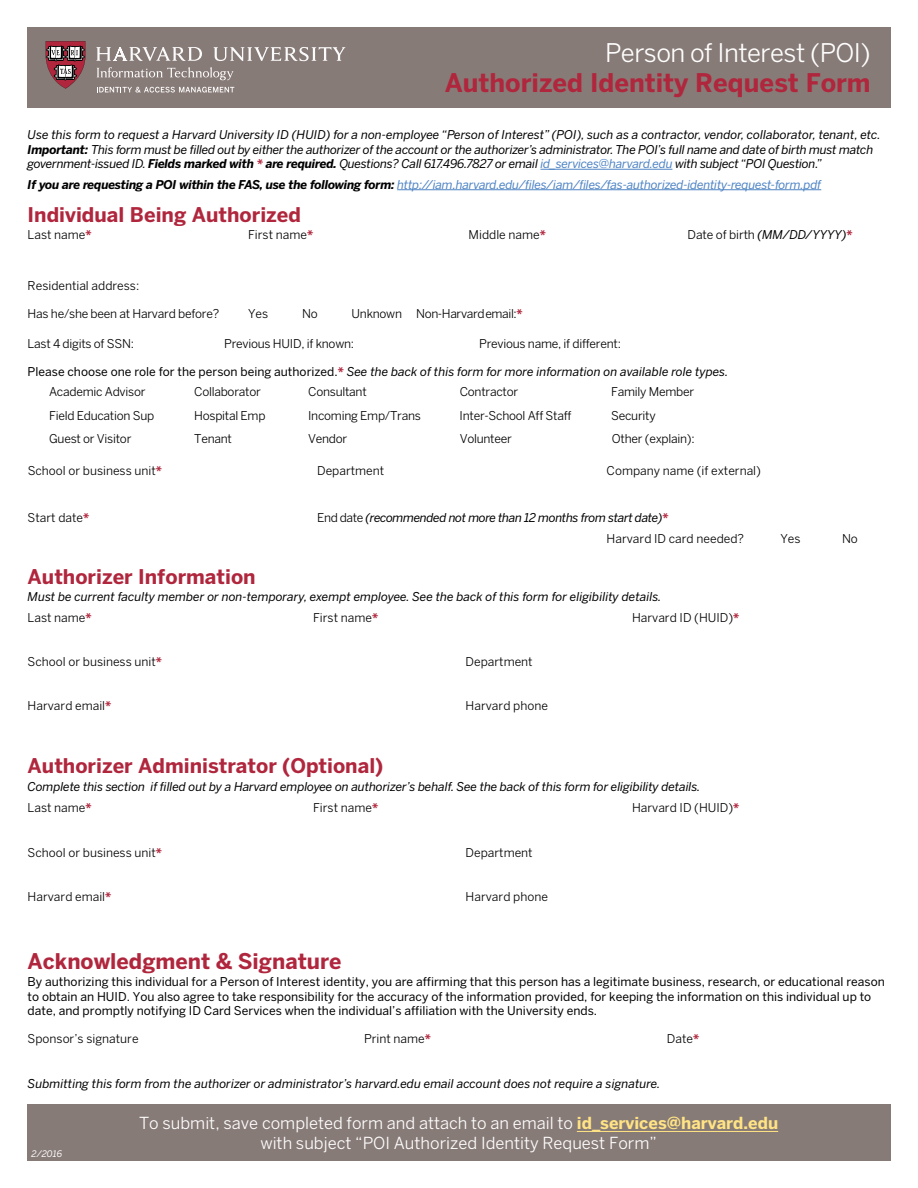
<style>
.page{position:relative;width:918px;height:1188px;background:#fff}
.page>*{position:absolute;margin:0;border:0;box-sizing:border-box;transform-origin:0 0}
.t1{font:700 25.5px "Benton Sans";color:#b0263d}
.t2{font:25.5px "Benton Sans";letter-spacing:-.02em;color:#fff}
.t3{font:700 21.45px "Benton Sans";color:#b0263d}
.t4{font:700 20.1px "Benton Sans";color:#b0263d}
.t5{font:16.5px/19.5px "Benton Sans";color:#fff;text-align:center}
.t6{font:italic 12px/14.4px "Benton Sans";letter-spacing:-.01em;color:#000}
.t7{font:12px/14.4px "Benton Sans";color:#000}
.t8{font:12px "Benton Sans";color:#000}
.t9{font:12px "Benton Sans";letter-spacing:-.02em;color:#000}
.t10{font:italic 12px "Benton Sans";letter-spacing:-.02em;color:#4f84c4}
.t11{font:italic 12px/20.9px "Benton Sans";letter-spacing:-.03em;color:#000}
.t12{font:12px "Benton Sans";letter-spacing:-.03em;color:#000}
.t13{font:italic 9px "Benton Sans";color:#fff}
.s1{font-weight:700}
.s2{font-weight:700;color:#b0263d}
.s3{color:#4f84c4}
.s4{font-weight:700;color:#000}
.s5{font-style:normal}
.s6{font-weight:700;font-style:normal;color:#b0263d}
.s7{font-weight:700;color:#ffe384}
</style>
<div class="page">
<hr style="left:540px;top:169px;width:132px;height:1px;background:#4f84c4">
<hr style="left:397px;top:189px;width:424px;height:1px;background:#4f84c4">
<div style="left:28px;top:27px;width:863px;height:81px;background:#877b77"></div>
<svg style="left:97px;top:67px;width:137px;height:13px"></svg>
<svg style="left:96px;top:47px;width:106px;height:14px"></svg>
<svg style="left:46px;top:41px;width:39px;height:48px"></svg>
<svg style="left:213px;top:47px;width:132px;height:14px"></svg>
<svg style="left:97px;top:87px;width:137px;height:6px"></svg>
<div style="left:27px;top:1105px;width:863px;height:56px;background:#877b77"></div>
<hr style="left:577px;top:1131px;width:201px;height:1px;background:#ffe384">
<h1 class="t2" style="left:605px;top:38px;width:267px">Person of Interest (POI)</h1>
<h1 class="t1" style="left:445px;top:67px;width:428px">Authorized Identity Request Form</h1>
<p class="t6" style="left:28px;top:127px;width:855px">Use this form to request a Harvard University ID (HUID) for a non-employee “Person of Interest” (POI), such as a contractor, vendor, collaborator, tenant, etc.<br><span class="s1">Important:</span> This form must be filled out by either the authorizer of the account or the authorizer’s administrator. The POI’s full name and date of birth must match government-issued ID. <span class="s1">Fields marked with</span> <span class="s2">*</span> <span class="s1">are required.</span> Questions? Call 617.496.7827 or email <span class="s3">id_services@harvard.edu</span> with subject “POI Question.”</p>
<p class="t10" style="left:28px;top:177px;width:795px"><span class="s4">If you are requesting a POI within the FAS, use the following form:</span> http://iam.harvard.edu/files/iam/files/fas-authorized-identity-request-form.pdf</p>
<h3 class="t4" style="left:28px;top:202px;width:275px">Individual Being Authorized</h3>
<p class="t8" style="left:28px;top:228px;width:65px">Last name<span class="s2">*</span></p>
<p class="t8" style="left:248px;top:228px;width:67px">First name<span class="s2">*</span></p>
<p class="t8" style="left:469px;top:228px;width:79px">Middle name<span class="s2">*</span></p>
<p class="t6" style="left:688px;top:227px;width:166px"><span class="s5">Date of birth</span> (MM/DD/YYYY)<span class="s6">*</span></p>
<p class="t8" style="left:28px;top:279px;width:113px">Residential address:</p>
<p class="t9" style="left:28px;top:307px;width:193px">Has he/she been at Harvard before?</p>
<p class="t8" style="left:248px;top:307px;width:22px">Yes</p>
<p class="t8" style="left:302px;top:307px;width:17px">No</p>
<p class="t12" style="left:352px;top:307px;width:173px">Unknown Non-Harvard email:<span class="s2">*</span></p>
<p class="t9" style="left:28px;top:336px;width:108px">Last 4 digits of SSN:</p>
<p class="t9" style="left:224px;top:336px;width:131px">Previous HUID, if known:</p>
<p class="t9" style="left:479px;top:336px;width:143px">Previous name, if different:</p>
<p class="t6" style="left:49px;top:361px;width:681px;line-height:20.5px;text-indent:-21px"><span class="s5">Please choose one role for the person being authorized.</span><span class="s6">*</span> See the back of this form for more information on available role types.<br><span class="s5">Academic Advisor</span></p>
<p class="t9" style="left:194px;top:385px;width:68px">Collaborator</p>
<p class="t9" style="left:308px;top:385px;width:60px">Consultant</p>
<p class="t9" style="left:460px;top:385px;width:60px">Contractor</p>
<p class="t9" style="left:611px;top:385px;width:85px">Family Member</p>
<p class="t9" style="left:49px;top:408px;width:107px">Field Education Sup</p>
<p class="t9" style="left:194px;top:408px;width:73px">Hospital Emp</p>
<p class="t9" style="left:308px;top:408px;width:114px">Incoming Emp/Trans</p>
<p class="t9" style="left:460px;top:408px;width:113px">Inter-School Aff Staff</p>
<p class="t9" style="left:611px;top:408px;width:46px">Security</p>
<p class="t9" style="left:49px;top:432px;width:84px">Guest or Visitor</p>
<p class="t8" style="left:194px;top:432px;width:39px">Tenant</p>
<p class="t8" style="left:308px;top:432px;width:41px">Vendor</p>
<p class="t9" style="left:460px;top:432px;width:54px">Volunteer</p>
<p class="t9" style="left:612px;top:432px;width:84px">Other (explain):</p>
<p class="t8" style="left:28px;top:463px;width:136px">School or business unit<span class="s2">*</span></p>
<p class="t8" style="left:317px;top:463px;width:69px">Department</p>
<p class="t8" style="left:607px;top:463px;width:156px">Company name (if external)</p>
<p class="t8" style="left:28px;top:511px;width:63px">Start date<span class="s2">*</span></p>
<p class="t11" style="left:607px;top:507px;width:139px;text-indent:-289px"><span class="s5">End date</span> (recommended not more than 12 months from start date)<span class="s6">*<br></span><span class="s5">Harvard ID card needed?</span></p>
<h3 class="t4" style="left:28px;top:564px;width:230px">Authorizer Information</h3>
<p class="t6" style="left:28px;top:586px;width:635px;line-height:20.5px">Must be current faculty member or non-temporary, exempt employee. See the back of this form for eligibility details.<br><span class="s5">Last name</span><span class="s6">*</span></p>
<p class="t8" style="left:313px;top:610px;width:67px">First name<span class="s2">*</span></p>
<p class="t8" style="left:632px;top:610px;width:109px">Harvard ID (HUID)<span class="s2">*</span></p>
<p class="t8" style="left:28px;top:654px;width:136px">School or business unit<span class="s2">*</span></p>
<p class="t8" style="left:466px;top:654px;width:69px">Department</p>
<p class="t8" style="left:28px;top:699px;width:85px">Harvard email<span class="s2">*</span></p>
<p class="t8" style="left:466px;top:699px;width:84px">Harvard phone</p>
<h3 class="t4" style="left:28px;top:754px;width:357px">Authorizer Administrator (Optional)</h3>
<p class="t6" style="left:28px;top:776px;width:674px;line-height:21px">Complete this section if filled out by a Harvard employee on authorizer’s behalf. See the back of this form for eligibility details.<br><span class="s5">Last name</span><span class="s6">*</span></p>
<p class="t8" style="left:313px;top:800px;width:67px">First name<span class="s2">*</span></p>
<p class="t8" style="left:632px;top:800px;width:109px">Harvard ID (HUID)<span class="s2">*</span></p>
<p class="t8" style="left:28px;top:846px;width:136px">School or business unit<span class="s2">*</span></p>
<p class="t8" style="left:466px;top:846px;width:69px">Department</p>
<p class="t8" style="left:28px;top:890px;width:85px">Harvard email<span class="s2">*</span></p>
<p class="t8" style="left:466px;top:890px;width:84px">Harvard phone</p>
<p class="t8" style="left:781px;top:532px;width:22px">Yes</p>
<p class="t8" style="left:842px;top:532px;width:17px">No</p>
<h2 class="t3" style="left:28px;top:948px;width:315px">Acknowledgment &amp; Signature</h2>
<p class="t7" style="left:28px;top:975px;width:859px">By authorizing this individual for a Person of Interest identity, you are affirming that this person has a legitimate business, research, or educational reason to obtain an HUID. You also agree to take responsibility for the accuracy of the information provided, for keeping the information on this individual up to date, and promptly notifying ID Card Services when the individual’s affiliation with the University ends.</p>
<p class="t8" style="left:28px;top:1031px;width:113px">Sponsor’s signature</p>
<p class="t8" style="left:364px;top:1031px;width:68px">Print name<span class="s2">*</span></p>
<p class="t8" style="left:667px;top:1031px;width:34px">Date<span class="s2">*</span></p>
<p class="t6" style="left:28px;top:1076px;width:634px">Submitting this form from the authorizer or administrator’s harvard.edu email account does not require a signature.</p>
<p class="t13" style="left:32px;top:1148px;width:32px">2/2016</p>
<h3 class="t5" style="left:139px;top:1113px;width:641px">To submit, save completed form and attach to an email to <span class="s7">id_services@harvard.edu </span>with subject “POI Authorized Identity Request Form”</h3>
</div>
